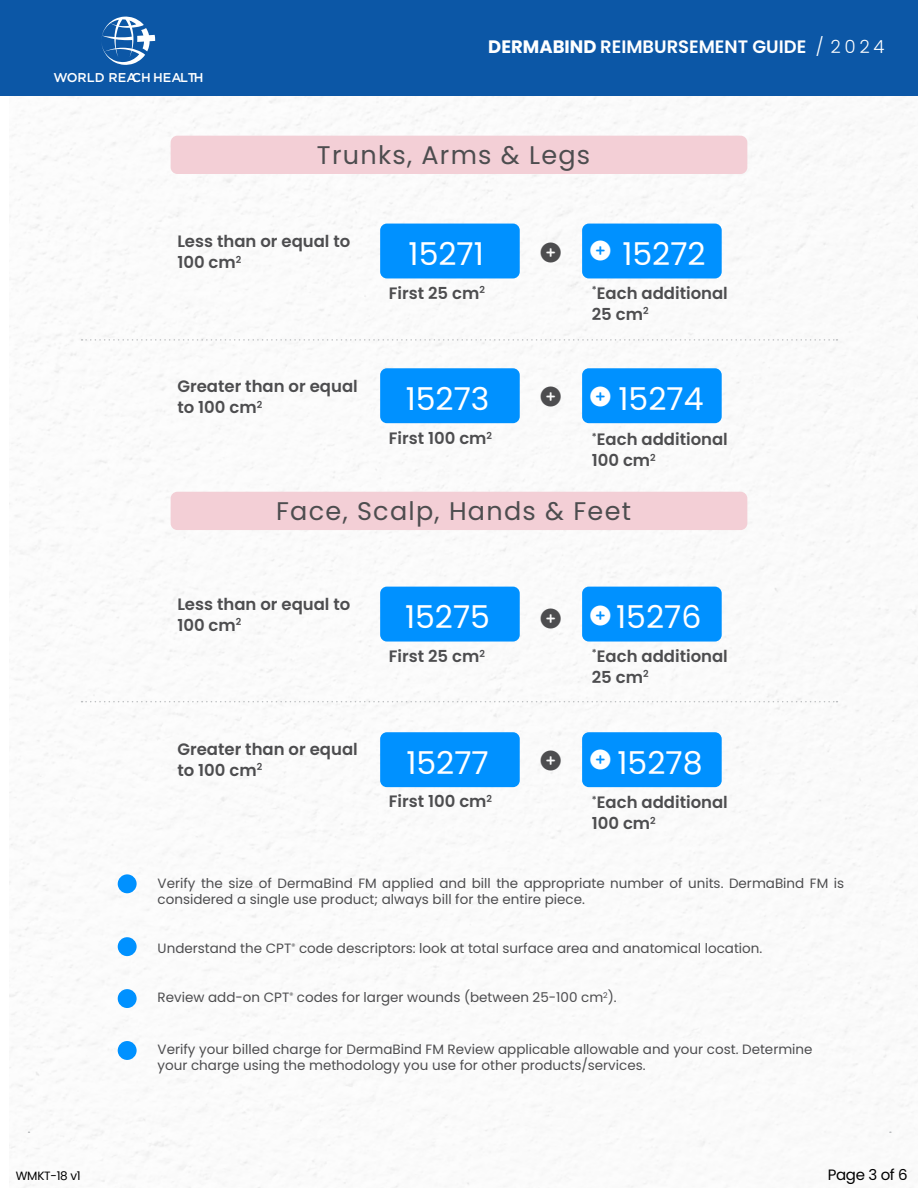
<style>
.page{position:relative;width:918px;height:1188px;background:#fff}
.page>*{position:absolute;margin:0;border:0;box-sizing:border-box;transform-origin:0 0}
.t1{font:31.5px "Poppins";color:#fff}
.t2{font:25.5px "Poppins";letter-spacing:.05em;color:#4d4d4f}
.t3{font:19.95px "Font Awesome 6 Pro Solid";color:#4d4d4f}
.t4{font:19.95px "Font Awesome 6 Pro Solid";color:#fff}
.t5{font:600 18px "Poppins";color:#fff}
.t6{font:600 16.5px/21px "Poppins";color:#4d4d4f}
.t7{font:15px "Poppins";letter-spacing:-.02em;color:#000}
.t8{font:13.5px/16.2px "Poppins";color:#4d4d4f}
.t9{font:500 12.75px "Gotham";color:#fff}
.t10{font:12px "Poppins";letter-spacing:-.025em;color:#000}
.s1{font-weight:700}
.s2{font-weight:300}
</style>
<div class="page">
<div style="left:1px;top:0;width:917px;height:95px;background:#0c57a6"></div>
<svg style="left:101px;top:16px;width:54px;height:49px"></svg>
<div style="left:171px;top:136px;width:576px;height:38px;background:#f3cfd6;border-radius:7px"></div>
<div style="left:380px;top:224px;width:140px;height:54px;background:#0091ff;border-radius:7px"></div>
<div style="left:582px;top:224px;width:140px;height:54px;background:#0091ff;border-radius:7px"></div>
<div style="left:380px;top:368px;width:140px;height:55px;background:#0091ff;border-radius:7px"></div>
<div style="left:582px;top:368px;width:140px;height:55px;background:#0091ff;border-radius:7px"></div>
<svg style="left:82px;top:339px;width:755px;height:2px"></svg>
<svg style="left:82px;top:701px;width:755px;height:1px"></svg>
<div style="left:380px;top:587px;width:140px;height:55px;background:#0091ff;border-radius:7px"></div>
<div style="left:582px;top:587px;width:140px;height:55px;background:#0091ff;border-radius:7px"></div>
<div style="left:380px;top:732px;width:140px;height:55px;background:#0091ff;border-radius:7px"></div>
<div style="left:582px;top:732px;width:140px;height:55px;background:#0091ff;border-radius:7px"></div>
<div style="left:171px;top:492px;width:576px;height:38px;background:#f3cfd6;border-radius:7px"></div>
<div style="left:118px;top:874px;width:19px;height:19px;background:#0091ff;border-radius:50%"></div>
<div style="left:118px;top:937px;width:19px;height:19px;background:#0091ff;border-radius:50%"></div>
<div style="left:118px;top:989px;width:19px;height:19px;background:#0091ff;border-radius:50%"></div>
<div style="left:118px;top:1041px;width:19px;height:19px;background:#0091ff;border-radius:50%"></div>
<p class="t9" style="left:54px;top:69px;width:152px">WORLD REACH HEALTH</p>
<h3 class="t5" style="left:488px;top:36px;width:398px"><span class="s1">DERMABIND</span> REIMBURSEMENT GUIDE <span class="s2">/ 2 0 2 4</span></h3>
<h2 class="t2" style="left:317px;top:140px;width:275px">Trunks, Arms &amp; Legs</h2>
<p class="t6" style="left:177px;top:231px;width:175px">Less than or equal to<br>100 cm<sup>2</sup></p>
<p class="t6" style="left:177px;top:376px;width:182px">Greater than or equal to 100 cm<sup>2</sup></p>
<h3 class="t4" style="left:591px;top:240px;width:21px">●●◆▲</h3>
<h1 class="t1" style="left:409px;top:236px;width:77px">15271</h1>
<h1 class="t1" style="left:622px;top:236px;width:85px">15272</h1>
<h3 class="t3" style="left:541px;top:242px;width:21px">●●◆▲</h3>
<p class="t6" style="left:389px;top:283px;width:98px">First 25 cm<sup>2</sup></p>
<p class="t6" style="left:592px;top:283px;width:138px"><sup>*</sup>Each additional<br>25 cm<sup>2</sup></p>
<h1 class="t1" style="left:406px;top:381px;width:85px">15273</h1>
<h1 class="t1" style="left:619px;top:381px;width:86px">15274</h1>
<h3 class="t3" style="left:541px;top:387px;width:21px">●●◆▲</h3>
<h3 class="t4" style="left:591px;top:387px;width:21px">●●◆▲</h3>
<p class="t6" style="left:389px;top:428px;width:105px">First 100 cm<sup>2</sup></p>
<p class="t6" style="left:592px;top:429px;width:138px"><sup>*</sup>Each additional<br>100 cm<sup>2</sup></p>
<h2 class="t2" style="left:276px;top:496px;width:356px">Face, Scalp, Hands &amp; Feet</h2>
<p class="t6" style="left:177px;top:593px;width:175px">Less than or equal to<br>100 cm<sup>2</sup></p>
<p class="t6" style="left:177px;top:739px;width:182px">Greater than or equal to 100 cm<sup>2</sup></p>
<h1 class="t1" style="left:405px;top:599px;width:86px">15275</h1>
<h1 class="t1" style="left:616px;top:599px;width:87px">15276</h1>
<h3 class="t4" style="left:591px;top:605px;width:21px">●●◆▲</h3>
<h3 class="t3" style="left:541px;top:609px;width:21px">●●◆▲</h3>
<p class="t6" style="left:389px;top:646px;width:98px">First 25 cm<sup>2</sup></p>
<p class="t6" style="left:592px;top:646px;width:138px"><sup>*</sup>Each additional<br>25 cm<sup>2</sup></p>
<h3 class="t4" style="left:591px;top:749px;width:21px">●●◆▲</h3>
<h1 class="t1" style="left:406px;top:744px;width:84px">15277</h1>
<h1 class="t1" style="left:618px;top:744px;width:87px">15278</h1>
<h3 class="t3" style="left:541px;top:751px;width:21px">●●◆▲</h3>
<p class="t6" style="left:389px;top:791px;width:105px">First 100 cm<sup>2</sup></p>
<p class="t6" style="left:592px;top:792px;width:138px"><sup>*</sup>Each additional<br>100 cm<sup>2</sup></p>
<p class="t8" style="left:158px;top:876px;width:688px">Verify the size of DermaBind FM applied and bill the appropriate number of units. DermaBind FM is considered a single use product; always bill for the entire piece.</p>
<p class="t8" style="left:158px;top:941px;width:606px">Understand the CPT<sup>®</sup> code descriptors: look at total surface area and anatomical location.</p>
<p class="t8" style="left:158px;top:990px;width:461px">Review add-on CPT<sup>®</sup> codes for larger wounds (between 25-100 cm<sup>2</sup>).</p>
<p class="t8" style="left:158px;top:1041px;width:657px">Verify your billed charge for DermaBind FM Review applicable allowable and your cost. Determine your charge using the methodology you use for other products/services.</p>
<p class="t10" style="left:16px;top:1169px;width:66px">WMKT-18 v1</p>
<p class="t7" style="left:828px;top:1166px;width:82px">Page 3 of 6</p>
</div>
